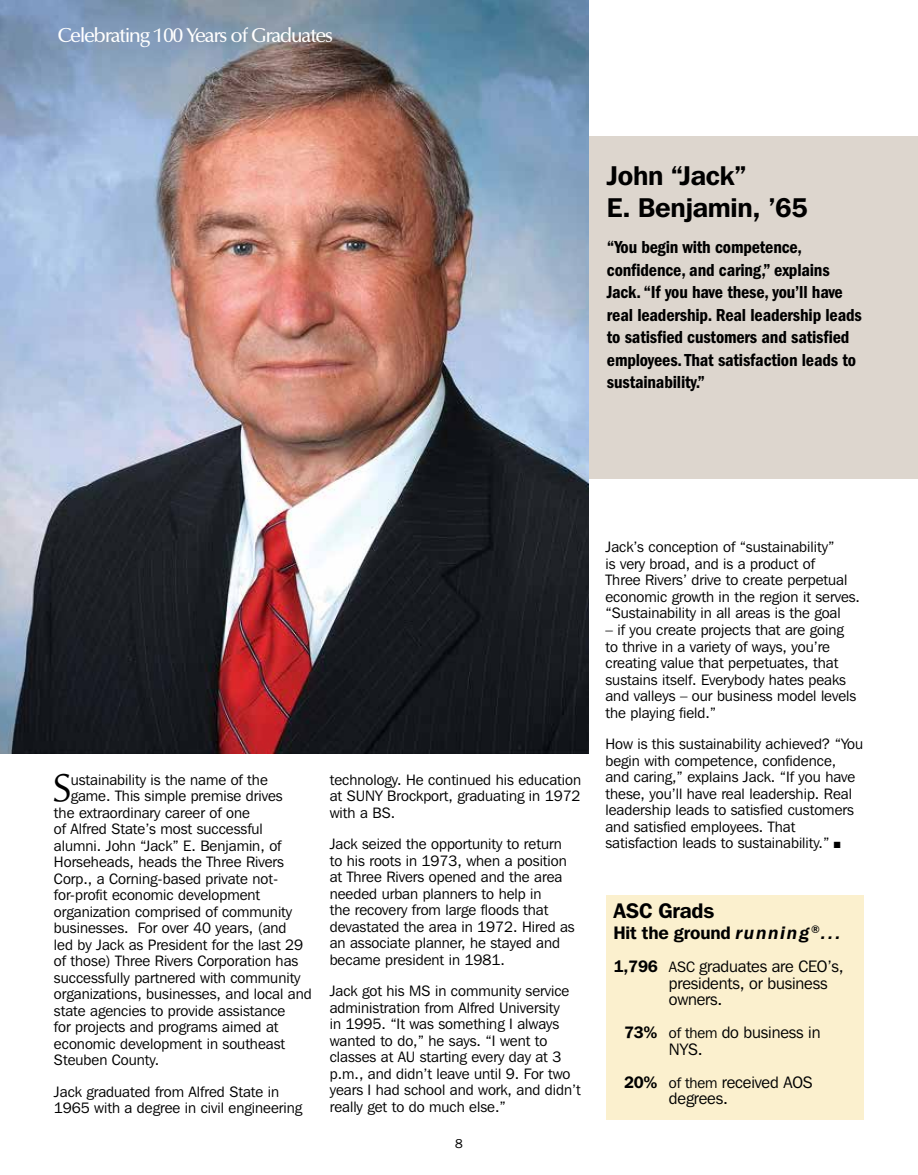
<style>
.page{position:relative;width:918px;height:1175px;background:#fff}
.page>*{position:absolute;margin:0;border:0;box-sizing:border-box;transform-origin:0 0}
.t1{font:38.4px "Optimale";color:#000}
.t2{font:600 27px/32.4px "Franklin Gothic IT Cby BT";letter-spacing:-.01em;color:#000}
.t3{font:600 21px "Franklin Gothic IT Cby BT";letter-spacing:-.01em;color:#000}
.t4{font:500 19.5px "Optimale";color:#fff}
.t5{font:600 condensed 18px/22.5px "Franklin Gothic";letter-spacing:-.01em;color:#000}
.t6{font:600 18px "Franklin Gothic IT Cby BT";letter-spacing:-.01em;color:#000}
.t7{font:16.5px/16.5px "Franklin Gothic IT Cby BT";letter-spacing:-.01em;color:#000}
.t8{font:15px/16.5px "Franklin Gothic IT Cby BT";color:#000}
.t9{font:12.75px "Franklin Gothic IT Cby BT";color:#000}
.s1{font-style:italic}
.s2{font-weight:600}
.s3{font-size:15px}
</style>
<div class="page">
<div style="left:327px;top:136px;width:591px;height:343px;background:#ddd6ce"></div>
<img style="left:0;top:0;width:589px;height:753px">
<div style="left:607px;top:894px;width:257px;height:225px;background:#fbf0ce"></div>
<h3 class="t4" style="left:58px;top:24px;width:276px">Celebrating 100 Years of Graduates</h3>
<h2 class="t2" style="left:607px;top:158px;width:203px">John “Jack”<br>E. Benjamin, ’65</h2>
<p class="t5" style="left:607px;top:236px;width:256px">“You begin with competence, confidence, and caring,” explains Jack. “If you have these, you’ll have real leadership. Real leadership leads to satisfied customers and satisfied employees. That satisfaction leads to sustainability.”</p>
<h1 class="t1" style="left:54px;top:765px;width:19px">S</h1>
<p class="t8" style="left:71px;top:771px;width:199px">ustainability is the name of the</p>
<p class="t8" style="left:71px;top:787px;width:213px">game. This simple premise drives</p>
<p class="t8" style="left:54px;top:804px;width:197px">the extraordinary career of one</p>
<p class="t8" style="left:54px;top:820px;width:210px">of Alfred State’s most successful</p>
<p class="t8" style="left:54px;top:837px;width:229px">alumni. John “Jack” E. Benjamin, of</p>
<p class="t8" style="left:54px;top:853px;width:232px">Horseheads, heads the Three Rivers</p>
<p class="t8" style="left:54px;top:870px;width:226px">Corp., a Corning-based private not-</p>
<p class="t8" style="left:54px;top:886px;width:208px">for-profit economic development</p>
<p class="t8" style="left:54px;top:903px;width:240px">organization comprised of community</p>
<p class="t8" style="left:54px;top:919px;width:234px">businesses. For over 40 years, (and</p>
<p class="t8" style="left:54px;top:936px;width:251px">led by Jack as President for the last 29</p>
<p class="t8" style="left:54px;top:952px;width:246px">of those) Three Rivers Corporation has</p>
<p class="t8" style="left:54px;top:969px;width:248px">successfully partnered with community</p>
<p class="t8" style="left:54px;top:985px;width:259px">organizations, businesses, and local and</p>
<p class="t8" style="left:54px;top:1002px;width:233px">state agencies to provide assistance</p>
<p class="t8" style="left:54px;top:1018px;width:226px">for projects and programs aimed at</p>
<p class="t8" style="left:54px;top:1035px;width:233px">economic development in southeast</p>
<p class="t8" style="left:54px;top:1051px;width:107px">Steuben County.</p>
<p class="t8" style="left:54px;top:1083px;width:250px">Jack graduated from Alfred State in<br>1965 with a degree in civil engineering</p>
<p class="t8" style="left:330px;top:771px;width:253px;text-align:justify">technology. He continued his education at SUNY Brockport, graduating in 1972 with a BS.</p>
<p class="t8" style="left:330px;top:835px;width:247px">Jack seized the opportunity to return to his roots in 1973, when a position at Three Rivers opened and the area needed urban planners to help in<br>the recovery from large floods that devastated the area in 1972. Hired as an associate planner, he stayed and became president in 1981.</p>
<p class="t8" style="left:330px;top:982px;width:252px">Jack got his MS in community service administration from Alfred University<br>in 1995. “It was something I always wanted to do,” he says. “I went to classes at AU starting every day at 3 p.m., and didn’t leave until 9. For two years I had school and work, and didn’t really get to do much else.”</p>
<p class="t9" style="left:455px;top:1135px;width:9px">8</p>
<p class="t8" style="left:605px;top:539px;width:256px">Jack’s conception of “sustainability”<br>is very broad, and is a product of<br>Three Rivers’ drive to create perpetual economic growth in the region it serves. “Sustainability in all areas is the goal</p>
<p class="t8" style="left:605px;top:621px;width:252px">– if you create projects that are going to thrive in a variety of ways, you’re creating value that perpetuates, that sustains itself. Everybody hates peaks and valleys – our business model levels the playing field.”</p>
<p class="t8" style="left:605px;top:735px;width:259px">How is this sustainability achieved? “You begin with competence, confidence, and caring,” explains Jack. “If you have these, you’ll have real leadership. Real leadership leads to satisfied customers and satisfied employees. That satisfaction leads to sustainability.” ■</p>
<h3 class="t3" style="left:613px;top:897px;width:102px">ASC Grads</h3>
<p class="t6" style="left:613px;top:921px;width:229px">Hit the ground <span class="s1">running</span><sup>®</sup><span class="s1">...</span></p>
<p class="t7" style="left:669px;top:958px;width:176px;text-indent:-55px"><span class="s2">1,796</span> <span class="s3">ASC</span> graduates are CEO’s, presidents, or business owners.</p>
<p class="t7" style="left:669px;top:1024px;width:153px;text-indent:-45px"><span class="s2">73%</span> <span class="s3">of them</span> do business in<br>NYS.</p>
<p class="t7" style="left:669px;top:1073px;width:145px;text-indent:-45px"><span class="s2">20%</span> <span class="s3">of them</span> received AOS degrees.</p>
</div>
